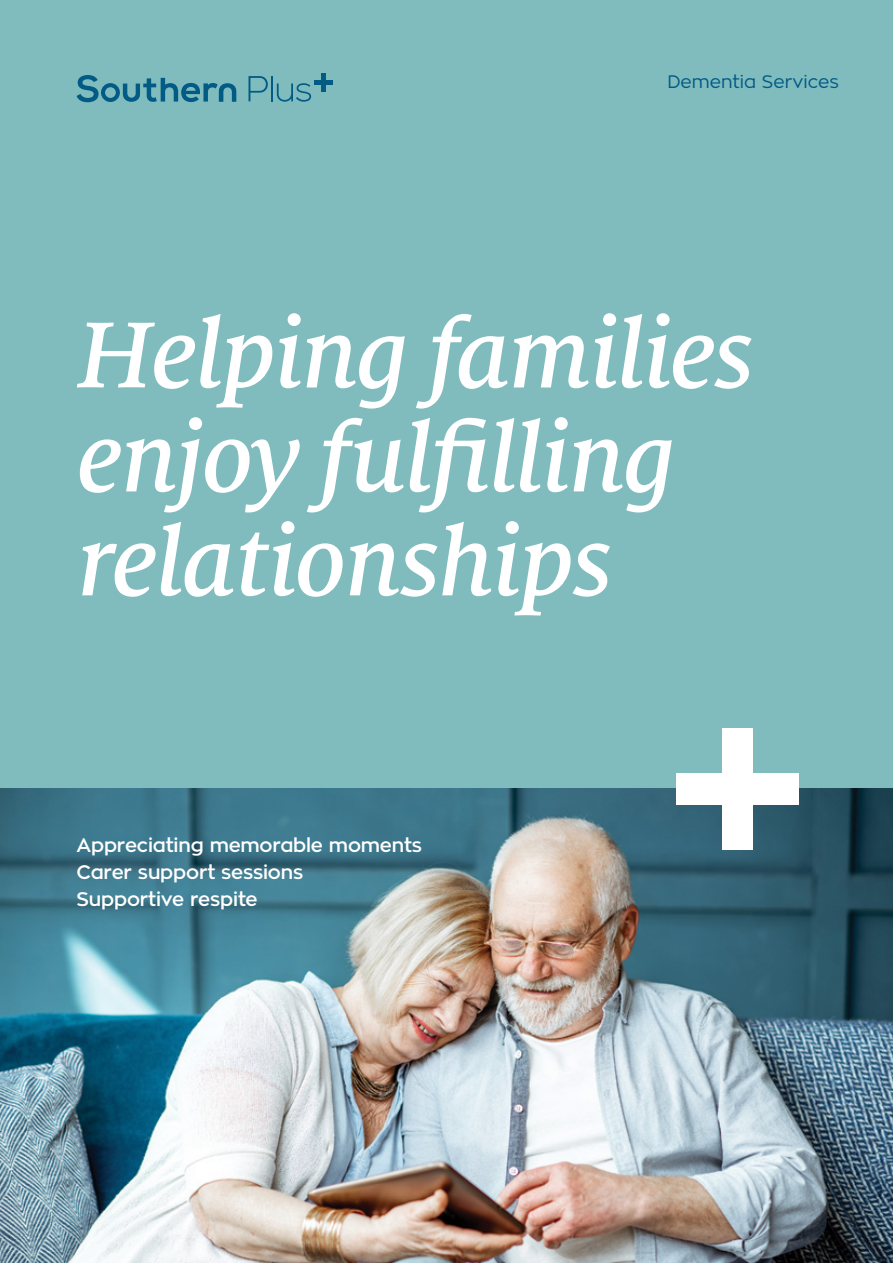
<style>
.page{position:relative;width:893px;height:1263px;background:#fff}
.page>*{position:absolute;margin:0;border:0;box-sizing:border-box;transform-origin:0 0}
.t1{font:italic 500 103.95px/103.9px "Milo Serif Offc";letter-spacing:-.02em;color:#fff}
.t2{font:600 19.5px/27px "Zona Pro";letter-spacing:-.01em;color:#fff}
.t3{font:18px "Zona Pro";color:#015b84}
</style>
<div class="page">
<img style="left:0;top:787px;width:893px;height:476px">
<div style="left:0;top:0;width:893px;height:787px;background:#80bcbe"></div>
<div style="left:722px;top:728px;width:30px;height:121px;background:#fff"></div>
<div style="left:676px;top:773px;width:123px;height:31px;background:#fff"></div>
<svg style="left:248px;top:76px;width:20px;height:25px"></svg>
<hr style="left:271px;top:76px;width:2px;height:25px;background:#015b84">
<svg style="left:277px;top:83px;width:34px;height:19px"></svg>
<svg style="left:77px;top:75px;width:159px;height:27px"></svg>
<div style="left:321px;top:73px;width:5px;height:18px;background:#015b84"></div>
<hr style="left:315px;top:80px;width:18px;height:4px;background:#015b84">
<p class="t3" style="left:667px;top:70px;width:173px">Dementia Services</p>
<h1 class="t1" style="left:77px;top:305px;width:679px">Helping families enjoy fulfilling relationships</h1>
<p class="t2" style="left:77px;top:831px;width:347px">Appreciating memorable moments<br>Carer support sessions<br>Supportive respite</p>
</div>
